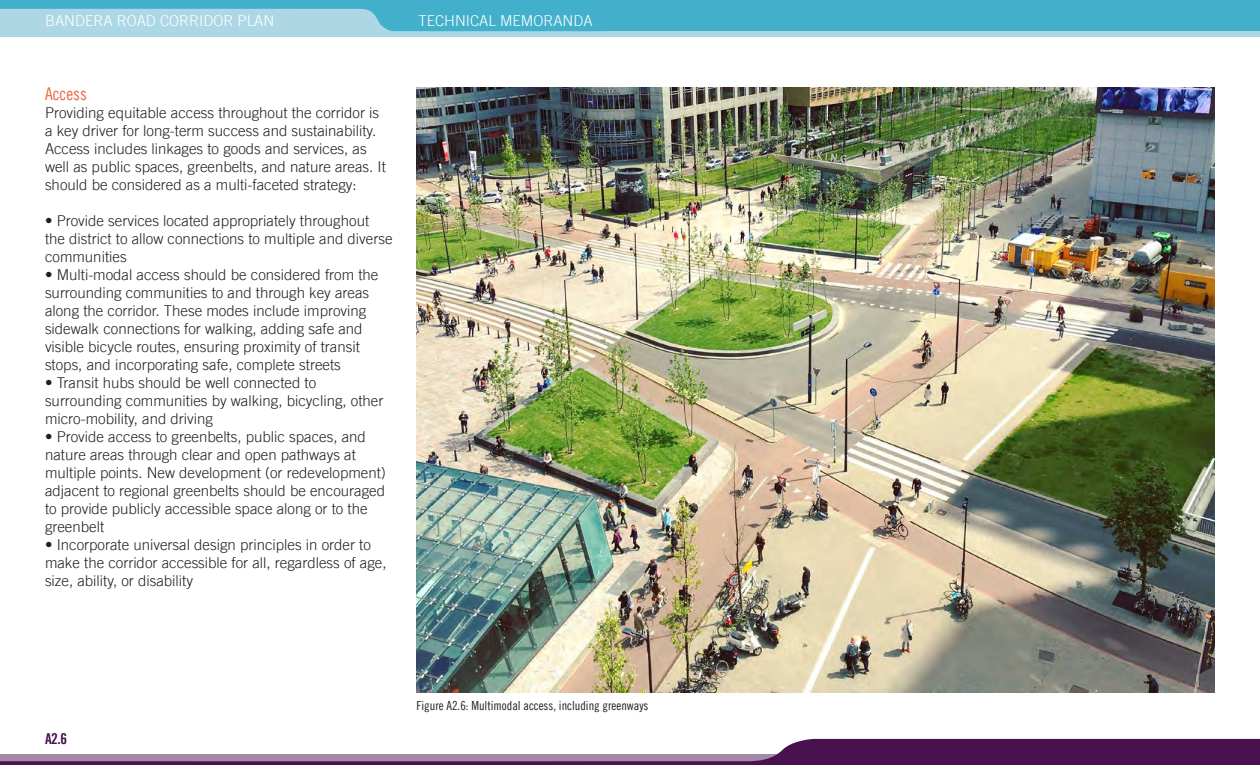
<style>
.page{position:relative;width:1260px;height:765px;background:#fff}
.page>*{position:absolute;margin:0;border:0;box-sizing:border-box;transform-origin:0 0}
.Header_Style_2{font:17.5px "Trade Gothic Cond Eighteen";color:#eb663e}
.t1{font:300 15px/18px "Trade Gothic LT";color:#231f20}
.t2{font:300 15px "Trade Gothic LT";color:#fff}
.t3{font:15px "Trade Gothic Bold Cond Twenty";color:#49114e}
.Image_Caption{font:12.5px "Trade Gothic Cond Eighteen";color:#231f20}
</style>
<div class="page">
<svg style="left:0;top:739px;width:1260px;height:26px"></svg>
<div style="left:0;top:0;width:1260px;height:37px;background:#add7e5"></div>
<svg style="left:0;top:0;width:608px;height:31px"></svg>
<div style="left:608px;top:0;width:652px;height:31px;background:#43b0cb"></div>
<img style="left:417px;top:88px;width:798px;height:604px">
<p class="t2" style="left:45px;top:11px;width:231px">BANDERA ROAD CORRIDOR PLAN</p>
<p class="t2" style="left:418px;top:11px;width:176px">TECHNICAL MEMORANDA</p>
<p class="Header_Style_2" style="left:45px;top:84px;width:43px">Access</p>
<p class="t1" style="left:45px;top:104px;width:342px">Providing equitable access throughout the corridor is a key driver for long-term success and sustainability.<br>Access includes linkages to goods and services, as well as public spaces, greenbelts, and nature areas. It should be considered as a multi-faceted strategy:</p>
<p class="t1" style="left:45px;top:212px;width:349px">• Provide services located appropriately throughout the district to allow connections to multiple and diverse communities</p>
<p class="t1" style="left:45px;top:266px;width:335px">• Multi-modal access should be considered from the surrounding communities to and through key areas along the corridor. These modes include improving sidewalk connections for walking, adding safe and visible bicycle routes, ensuring proximity of transit stops, and incorporating safe, complete streets</p>
<p class="t1" style="left:45px;top:374px;width:340px">• Transit hubs should be well connected to surrounding communities by walking, bicycling, other micro-mobility, and driving</p>
<p class="t1" style="left:45px;top:428px;width:342px">• Provide access to greenbelts, public spaces, and nature areas through clear and open pathways at multiple points. New development (or redevelopment) adjacent to regional greenbelts should be encouraged to provide publicly accessible space along or to the greenbelt</p>
<p class="t1" style="left:45px;top:536px;width:343px">• Incorporate universal design principles in order to make the corridor accessible for all, regardless of age, size, ability, or disability</p>
<p class="t3" style="left:45px;top:729px;width:24px">A2.6</p>
<p class="Image_Caption" style="left:417px;top:698px;width:233px">Figure A2.6: Multimodal access, including greenways</p>
</div>
